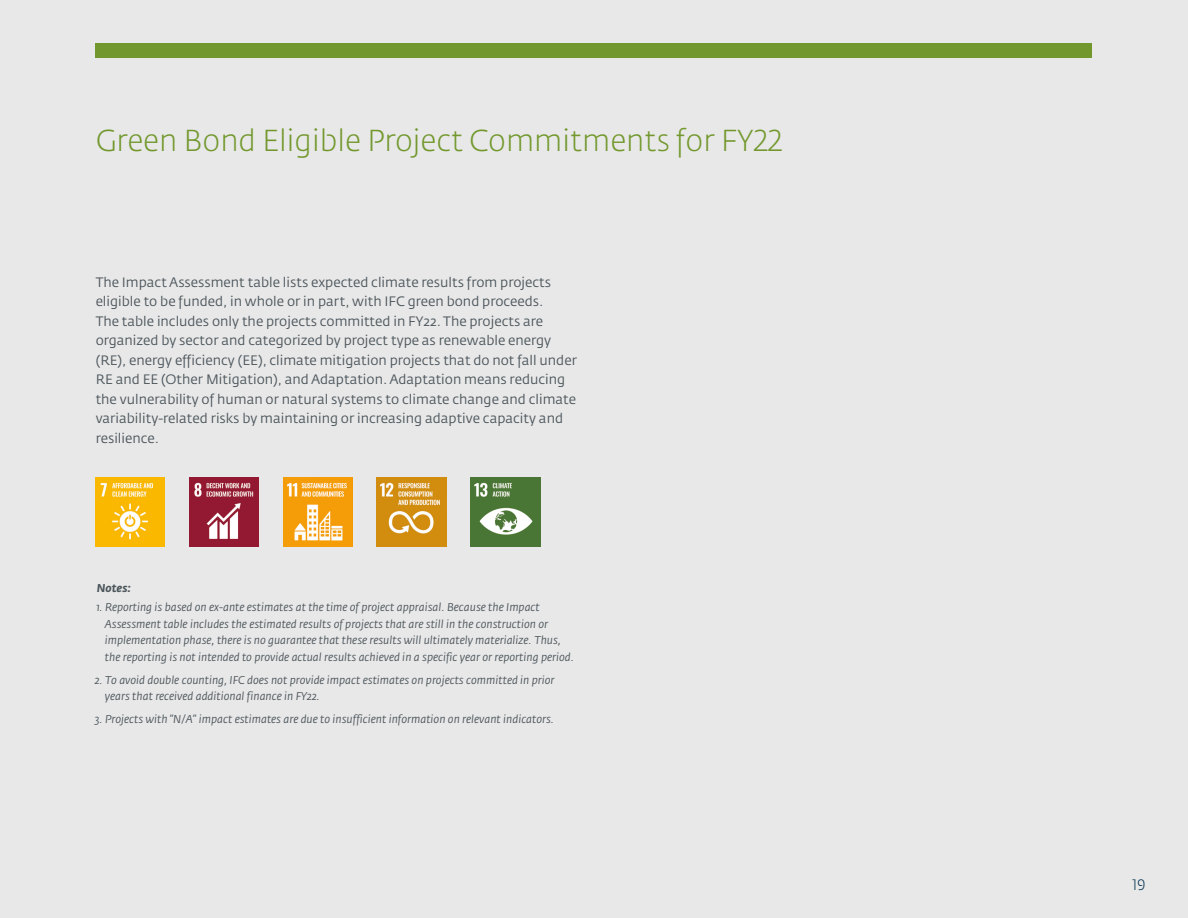
<style>
.page{position:relative;width:1188px;height:918px;background:#e8e8e8}
.page>*{position:absolute;margin:0;border:0;box-sizing:border-box;transform-origin:0 0}
.t1{font:300 30px "Fedra Sans Std";color:#72982d}
.t2{font:300 15px "Fedra Sans Std";color:#003050}
.t3{font:13.5px/19.5px "Fedra Sans Std";color:#4c565c}
.t4{font:italic 11.25px/16.5px "Fedra Sans Std";color:#4c565c}
.t5{font:italic 700 11.25px "Fedra Sans Std";color:#4c565c}
</style>
<div class="page">
<div style="left:96px;top:43px;width:996px;height:14px;background:#72982d"></div>
<img style="left:96px;top:477px;width:69px;height:70px">
<img style="left:189px;top:477px;width:70px;height:70px">
<img style="left:283px;top:477px;width:69px;height:70px">
<img style="left:377px;top:477px;width:69px;height:70px">
<img style="left:471px;top:477px;width:69px;height:70px">
<p class="t1" style="left:96px;top:122px;width:688px">Green Bond Eligible Project Commitments for FY22</p>
<p class="t3" style="left:96px;top:272px;width:483px">The Impact Assessment table lists expected climate results from projects eligible to be funded, in whole or in part, with IFC green bond proceeds.<br>The table includes only the projects committed in FY22. The projects are organized by sector and categorized by project type as renewable energy (RE), energy efficiency (EE), climate mitigation projects that do not fall under RE and EE (Other Mitigation), and Adaptation. Adaptation means reducing the vulnerability of human or natural systems to climate change and climate variability-related risks by maintaining or increasing adaptive capacity and resilience.</p>
<p class="t5" style="left:97px;top:580px;width:36px">Notes:</p>
<p class="t4" style="left:105px;top:599px;width:471px;text-indent:-9px">1. Reporting is based on ex-ante estimates at the time of project appraisal. Because the Impact Assessment table includes the estimated results of projects that are still in the construction or implementation phase, there is no guarantee that these results will ultimately materialize. Thus, the reporting is not intended to provide actual results achieved in a specific year or reporting period.</p>
<p class="t4" style="left:105px;top:672px;width:451px;text-indent:-10px">2. To avoid double counting, IFC does not provide impact estimates on projects committed in prior years that received additional finance in FY22.</p>
<p class="t4" style="left:95px;top:711px;width:460px">3. Projects with “N/A“ impact estimates are due to insufficient information on relevant indicators.</p>
<p class="t2" style="left:1133px;top:876px;width:14px">19</p>
</div>
